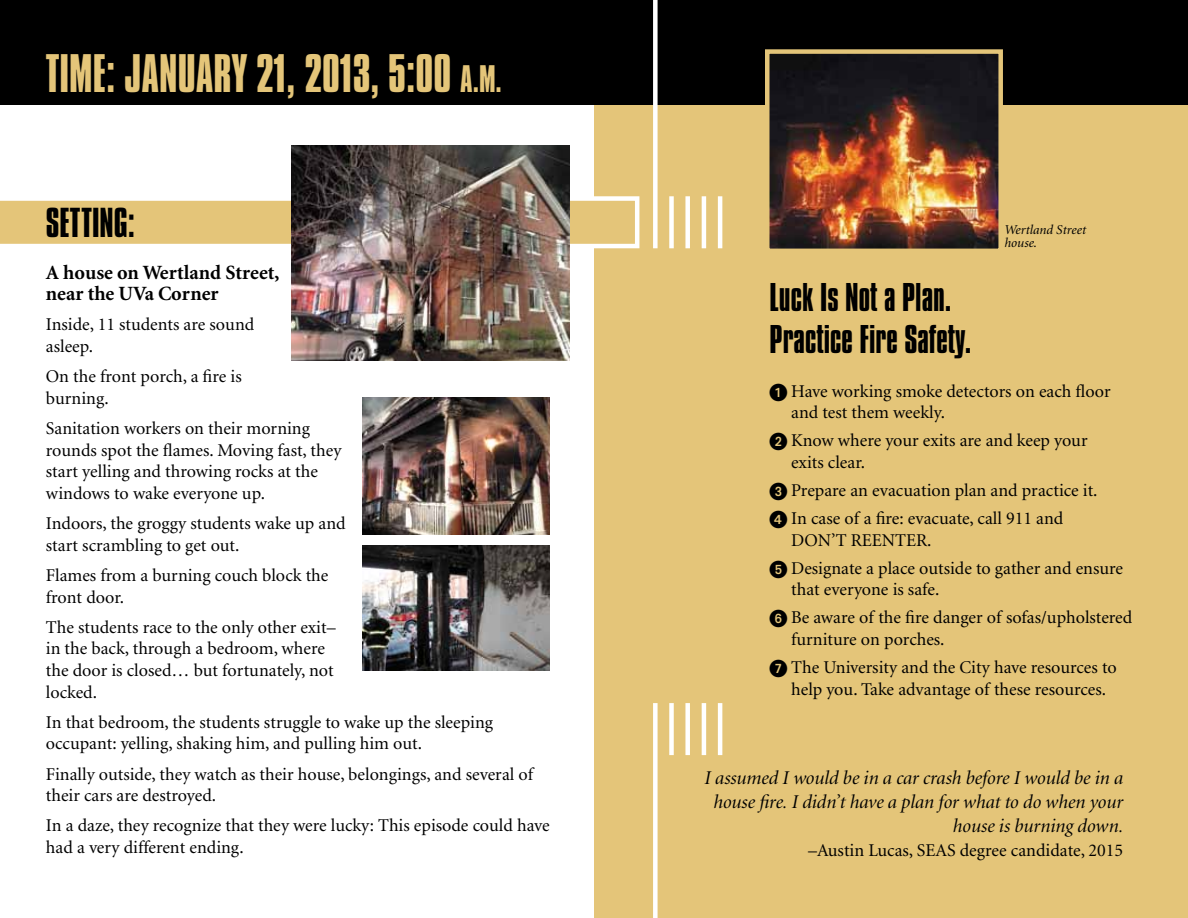
<style>
.page{position:relative;width:1188px;height:918px;background:#fff}
.page>*{position:absolute;margin:0;border:0;box-sizing:border-box;transform-origin:0 0}
.t1{font:46.65px "Compacta BT";color:#e4c579}
.t2{font:36px "Compacta BT";color:#000}
.t3{font:34.5px/42px "Compacta BT";color:#000}
.t4{font:700 20.25px/21.6px "Minion";color:#000}
.t5{font:italic 19.5px/24px "Minion Display";color:#000;text-align:right}
.t6{font:18px/21.6px "Minion";color:#000}
.t7{font:italic 13.5px/13.5px "Minion";color:#000}
.s1{font-size:33px}
.s2{font-family:"European Pi One"}
</style>
<div class="page">
<div style="left:594px;top:0;width:594px;height:918px;background:#e4c579"></div>
<div style="left:0;top:0;width:1188px;height:105px;background:#000"></div>
<img style="left:765px;top:49px;width:238px;height:200px">
<svg style="left:0;top:196px;width:639px;height:52px"></svg>
<img style="left:363px;top:397px;width:187px;height:138px">
<img style="left:292px;top:146px;width:278px;height:215px">
<img style="left:363px;top:546px;width:187px;height:125px">
<div style="left:653px;top:703px;width:5px;height:215px;background:#fff"></div>
<div style="left:669px;top:703px;width:5px;height:52px;background:#fff"></div>
<div style="left:685px;top:703px;width:5px;height:52px;background:#fff"></div>
<hr style="left:702px;top:703px;width:4px;height:52px;background:#fff">
<div style="left:653px;top:0;width:5px;height:248px;background:#fff"></div>
<div style="left:669px;top:196px;width:5px;height:52px;background:#fff"></div>
<div style="left:685px;top:196px;width:5px;height:52px;background:#fff"></div>
<hr style="left:702px;top:196px;width:4px;height:52px;background:#fff">
<hr style="left:718px;top:196px;width:4px;height:52px;background:#fff">
<hr style="left:718px;top:703px;width:4px;height:52px;background:#fff">
<h1 class="t1" style="left:46px;top:46px;width:458px">Time: January 21, 2013, 5:00 <span class="s1">a.m.</span></h1>
<h2 class="t2" style="left:46px;top:202px;width:91px">setting:</h2>
<p class="t4" style="left:46px;top:262px;width:235px">A house on Wertland Street, near the UVa Corner</p>
<p class="t6" style="left:46px;top:315px;width:210px">Inside, 11 students are sound asleep.</p>
<p class="t6" style="left:46px;top:366px;width:197px">On the front porch, a fire is burning.</p>
<p class="t6" style="left:46px;top:418px;width:297px">Sanitation workers on their morning rounds spot the flames. Moving fast, they start yelling and throwing rocks at the windows to wake everyone up.</p>
<p class="t6" style="left:46px;top:513px;width:301px">Indoors, the groggy students wake up and start scrambling to get out.</p>
<p class="t6" style="left:46px;top:565px;width:284px">Flames from a burning couch block the front door.</p>
<p class="t6" style="left:46px;top:617px;width:291px">The students race to the only other exit– in the back, through a bedroom, where the door is closed… but fortunately, not locked.</p>
<p class="t6" style="left:46px;top:712px;width:449px">In that bedroom, the students struggle to wake up the sleeping occupant: yelling, shaking him, and pulling him out.</p>
<p class="t6" style="left:46px;top:764px;width:489px">Finally outside, they watch as their house, belongings, and several of their cars are destroyed.</p>
<p class="t6" style="left:46px;top:816px;width:505px">In a daze, they recognize that they were lucky: This episode could have had a very different ending.</p>
<p class="t7" style="left:1004px;top:223px;width:83px">Wertland Street house.</p>
<h3 class="t3" style="left:770px;top:277px;width:203px">Luck Is Not a Plan.<br>Practice Fire Safety.</h3>
<p class="t6" style="left:791px;top:381px;width:321px;text-indent:-22px"><span class="s2">1</span> Have working smoke detectors on each floor and test them weekly.</p>
<p class="t6" style="left:791px;top:430px;width:298px;text-indent:-22px"><span class="s2">2</span> Know where your exits are and keep your exits clear.</p>
<p class="t6" style="left:770px;top:477px;width:329px;line-height:28px"><span class="s2">3</span> Prepare an evacuation plan and practice it.<br><span class="s2">4</span> In case of a fire: evacuate, call 911 and</p>
<p class="t6" style="left:770px;top:526px;width:355px;line-height:28px;text-indent:22px">DON’T REENTER.<br><span class="s2">5</span> Designate a place outside to gather and ensure</p>
<p class="t6" style="left:770px;top:576px;width:364px;line-height:28px;text-indent:22px">that everyone is safe.<br><span class="s2">6</span> Be aware of the fire danger of sofas/upholstered</p>
<p class="t6" style="left:770px;top:626px;width:349px;line-height:28px;text-indent:22px">furniture on porches.<br><span class="s2">7</span> The University and the City have resources to</p>
<p class="t6" style="left:791px;top:679px;width:316px">help you. Take advantage of these resources.</p>
<p class="t5" style="left:705px;top:766px;width:420px">I assumed I would be in a car crash before I would be in a house fire. I didn’t have a plan for what to do when your house is burning down.</p>
<p class="t6" style="left:808px;top:840px;width:317px">–Austin Lucas, SEAS degree candidate, 2015</p>
</div>
